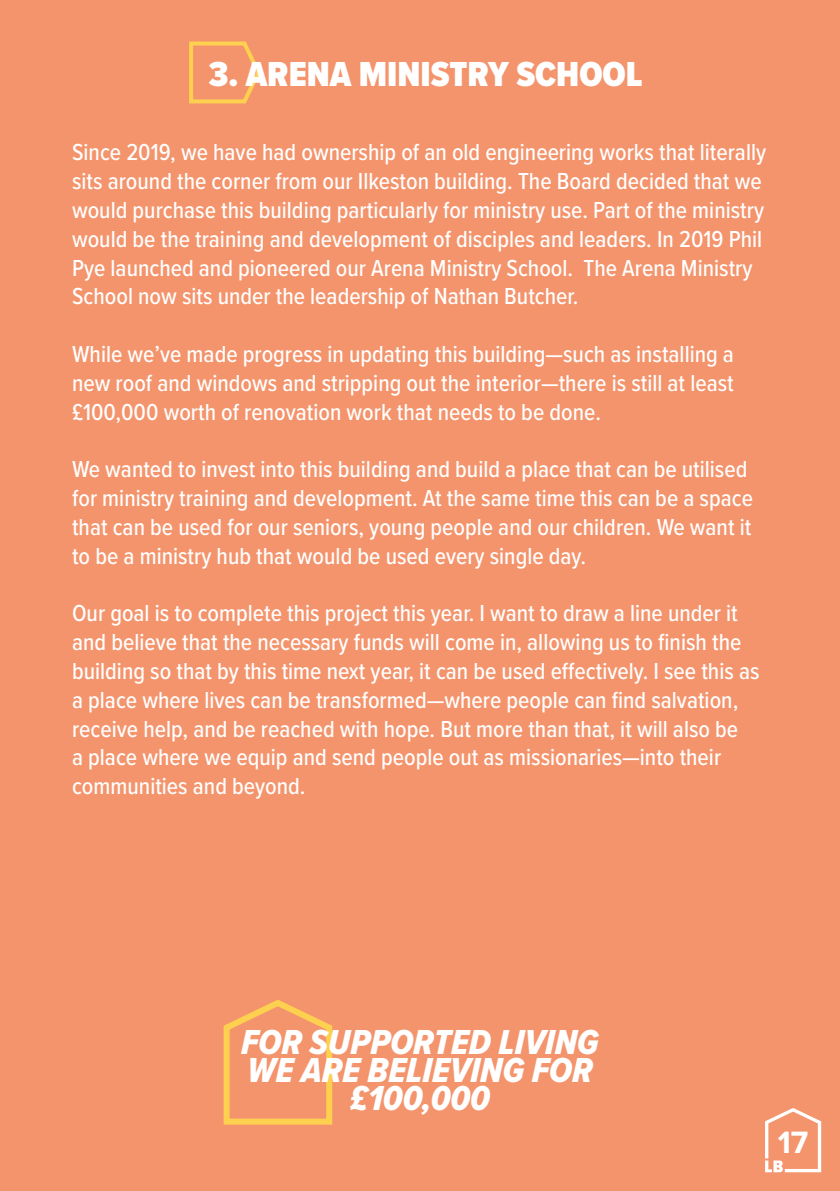
<style>
.page{position:relative;width:840px;height:1191px;background:#fff}
.page>*{position:absolute;margin:0;border:0;box-sizing:border-box;transform-origin:0 0}
.t1{font:36px "Proxima Nova Cond Extrabld It";color:#fff}
.t2{font:900 36px "Proxima Nova Cond";color:#fff}
.t3{font:700 32px "Proxima Nova";color:#fff}
.t4{font:500 24px/28.8px "Proxima Nova Cond";color:#fff}
</style>
<div class="page">
<div style="left:0;top:0;width:839px;height:1191px;background:#f4946c"></div>
<svg style="left:189px;top:41px;width:72px;height:63px"></svg>
<svg style="left:223px;top:1000px;width:110px;height:125px"></svg>
<svg style="left:765px;top:1108px;width:55px;height:64px"></svg>
<p class="t2" style="left:208px;top:48px;width:435px">3. ARENA MINISTRY SCHOOL</p>
<p class="t4" style="left:72px;top:137px;width:695px">Since 2019, we have had ownership of an old engineering works that literally sits around the corner from our Ilkeston building. The Board decided that we would purchase this building particularly for ministry use. Part of the ministry would be the training and development of disciples and leaders. In 2019 Phil Pye launched and pioneered our Arena Ministry School. The Arena Ministry School now sits under the leadership of Nathan Butcher.</p>
<p class="t4" style="left:72px;top:339px;width:663px;text-align:justify">While we’ve made progress in updating this building—such as installing a new roof and windows and stripping out the interior—there is still at least £100,000 worth of renovation work that needs to be done.</p>
<p class="t4" style="left:72px;top:454px;width:682px">We wanted to invest into this building and build a place that can be utilised for ministry training and development. At the same time this can be a space that can be used for our seniors, young people and our children. We want it to be a ministry hub that would be used every single day.</p>
<p class="t4" style="left:72px;top:598px;width:688px">Our goal is to complete this project this year. I want to draw a line under it and believe that the necessary funds will come in, allowing us to finish the building so that by this time next year, it can be used effectively. I see this as a place where lives can be transformed—where people can find salvation, receive help, and be reached with hope. But more than that, it will also be<br>a place where we equip and send people out as missionaries—into their communities and beyond.</p>
<p class="t1" style="left:241px;top:1015px;width:359px">FOR SUPPORTED LIVING</p>
<p class="t1" style="left:247px;top:1043px;width:347px">WE ARE BELIEVING FOR</p>
<p class="t1" style="left:349px;top:1071px;width:142px">£100,000</p>
<h2 class="t3" style="left:777px;top:1118px;width:32px">17</h2>
</div>
